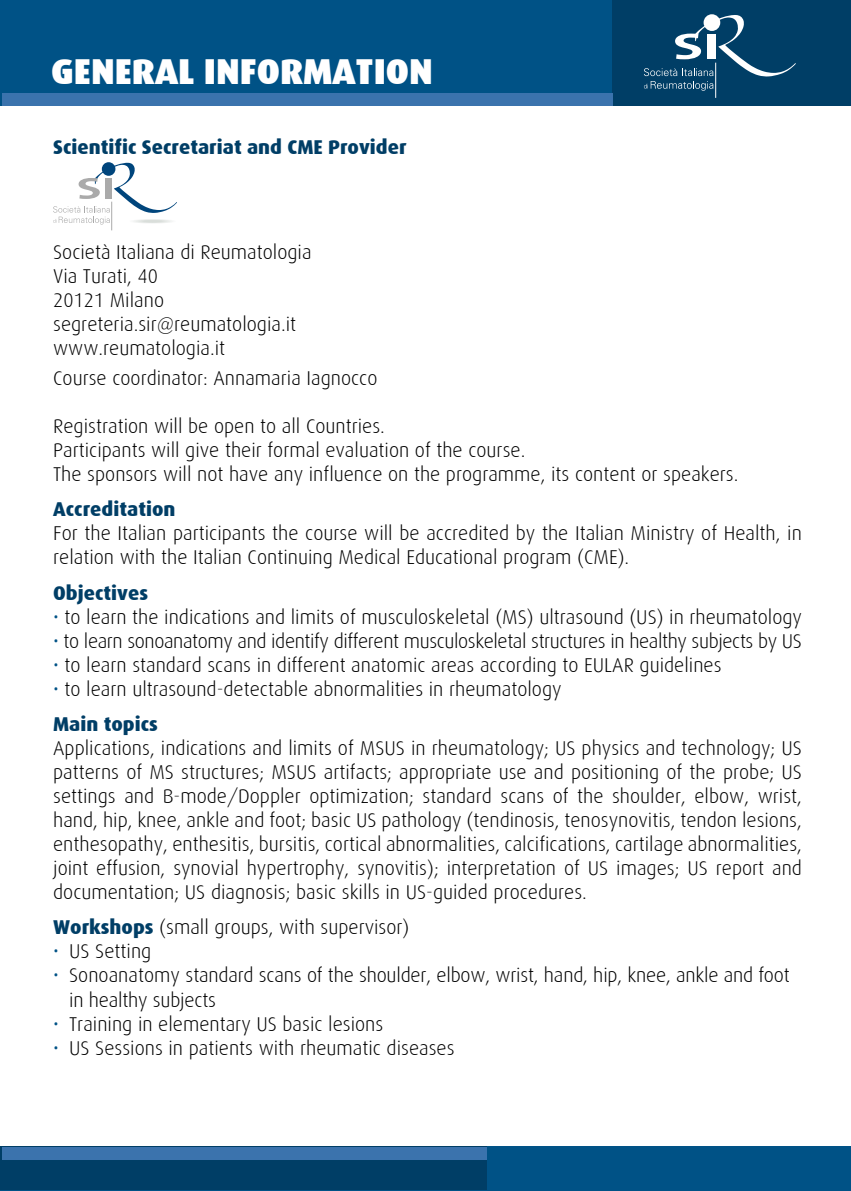
<style>
.page{position:relative;width:851px;height:1191px;background:#fff}
.page>*{position:absolute;margin:0;border:0;box-sizing:border-box;transform-origin:0 0}
.t1{font:900 36px "Dax";color:#fff}
.t2{font:300 20px/24px "Dax";color:#000}
.t3{font:300 20px "Dax";letter-spacing:-.02em;color:#000}
.t4{font:800 20px "Dax";color:#003e66}
.s1{color:#005286}
.s2{font-weight:800;color:#003e66}
</style>
<div class="page">
<div style="left:0;top:0;width:850px;height:105px;background:#005286"></div>
<div style="left:612px;top:0;width:238px;height:105px;background:#003e66"></div>
<hr style="left:715px;top:63px;width:1px;height:35px;background:#fff">
<svg style="left:643px;top:15px;width:152px;height:76px"></svg>
<div style="left:0;top:1146px;width:850px;height:45px;background:#005286"></div>
<div style="left:0;top:1146px;width:486px;height:44px;background:#003e66"></div>
<div style="left:2px;top:93px;width:610px;height:12px;background:#3b73ad"></div>
<div style="left:2px;top:1146px;width:484px;height:13px;background:#3b73ad"></div>
<svg style="left:53px;top:163px;width:124px;height:67px"></svg>
<h1 class="t1" style="left:51px;top:51px;width:383px">GENERAL INFORMATION</h1>
<p class="t4" style="left:53px;top:136px;width:355px">Scientific Secretariat and CME Provider</p>
<p class="t2" style="left:53px;top:240px;width:260px">Società Italiana di Reumatologia<br>Via Turati, 40<br>20121 Milano segreteria.sir@reumatologia.it www.reumatologia.it</p>
<p class="t2" style="left:53px;top:366px;width:326px">Course coordinator: Annamaria Iagnocco</p>
<p class="t2" style="left:53px;top:414px;width:686px">Registration will be open to all Countries.<br>Participants will give their formal evaluation of the course.<br>The sponsors will not have any influence on the programme, its content or speakers.</p>
<p class="t4" style="left:53px;top:498px;width:124px">Accreditation</p>
<p class="t2" style="left:53px;top:521px;width:750px">For the Italian participants the course will be accredited by the Italian Ministry of Health, in relation with the Italian Continuing Medical Educational program (CME).</p>
<p class="t4" style="left:53px;top:581px;width:96px">Objectives</p>
<p class="t2" style="left:53px;top:605px;width:750px"><span class="s1">•</span> to learn the indications and limits of musculoskeletal (MS) ultrasound (US) in rheumatology</p>
<p class="t3" style="left:53px;top:630px;width:750px"><span class="s1">•</span> to learn sonoanatomy and identify different musculoskeletal structures in healthy subjects by US</p>
<p class="t2" style="left:53px;top:653px;width:669px"><span class="s1">•</span> to learn standard scans in different anatomic areas according to EULAR guidelines</p>
<p class="t2" style="left:53px;top:671px;width:510px;line-height:35.4px"><span class="s1">•</span> to learn ultrasound-detectable abnormalities in rheumatology<br><span class="s2">Main topics</span></p>
<p class="t2" style="left:53px;top:736px;width:750px;text-align:justify">Applications, indications and limits of MSUS in rheumatology; US physics and technology; US patterns of MS structures; MSUS artifacts; appropriate use and positioning of the probe; US settings and B-mode/Doppler optimization; standard scans of the shoulder, elbow, wrist, hand, hip, knee, ankle and foot; basic US pathology (tendinosis, tenosynovitis, tendon lesions, enthesopathy, enthesitis, bursitis, cortical abnormalities, calcifications, cartilage abnormalities, joint effusion, synovial hypertrophy, synovitis); interpretation of US images; US report and documentation; US diagnosis; basic skills in US-guided procedures.</p>
<p class="t2" style="left:53px;top:915px;width:358px"><span class="s2">Workshops</span> (small groups, with supervisor)</p>
<p class="t2" style="left:53px;top:939px;width:100px"><span class="s1">•</span> US Setting</p>
<p class="t2" style="left:69px;top:963px;width:722px;text-indent:-16px"><span class="s1">•</span> Sonoanatomy standard scans of the shoulder, elbow, wrist, hand, hip, knee, ankle and foot in healthy subjects</p>
<p class="t2" style="left:53px;top:1011px;width:331px"><span class="s1">•</span> Training in elementary US basic lesions</p>
<p class="t2" style="left:53px;top:1035px;width:403px"><span class="s1">•</span> US Sessions in patients with rheumatic diseases</p>
</div>
